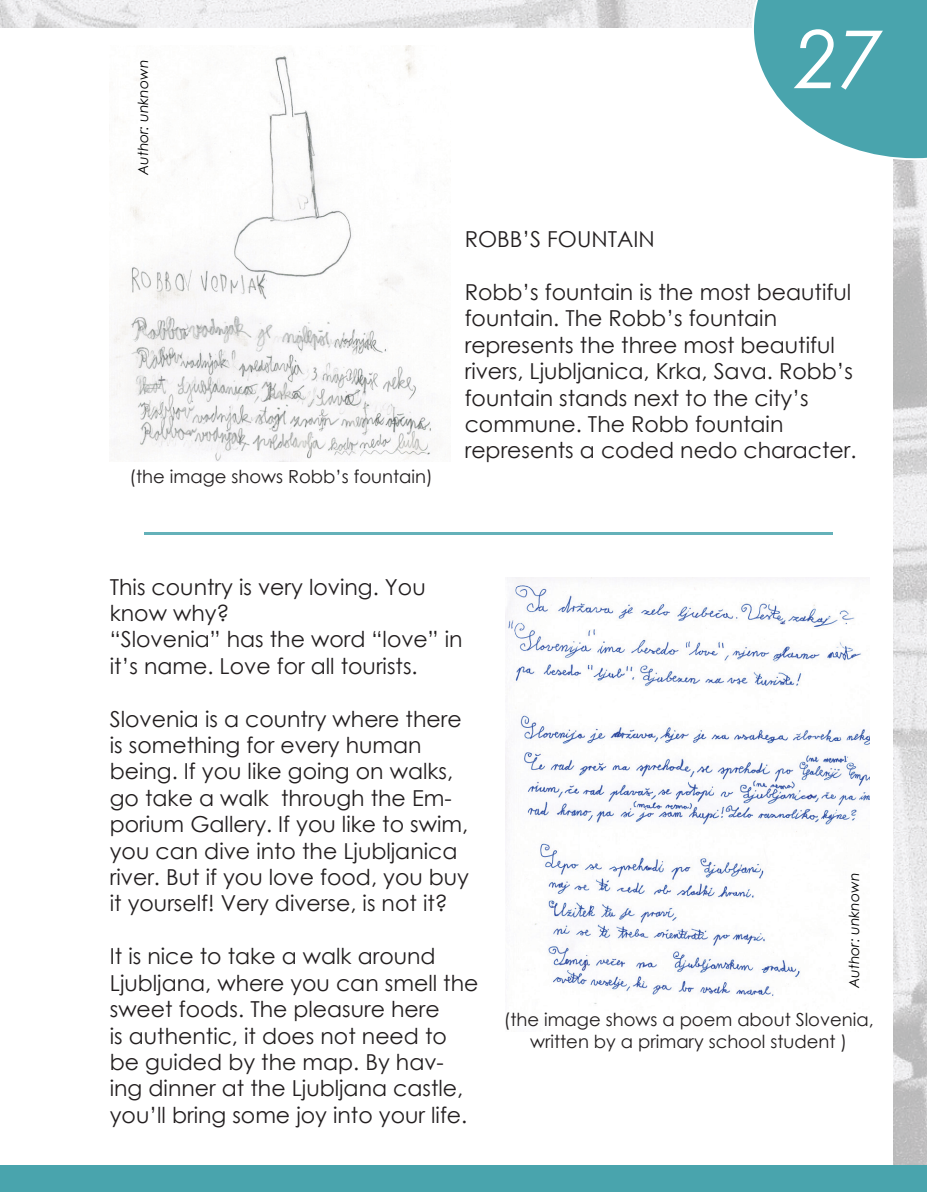
<style>
.page{position:relative;width:927px;height:1192px;background:#fff}
.page>*{position:absolute;margin:0;border:0;box-sizing:border-box;transform-origin:0 0}
.Paragraph_Style_1{font:italic 80px "Century Gothic";color:#fff}
.t1{font:22px/26.4px "Century Gothic";color:#231f20}
.t2{font:18px/21.6px "Century Gothic";color:#231f20;text-align:center}
.t3{font:italic 14px "Century Gothic";color:#000}
</style>
<div class="page">
<img style="left:0;top:0;width:927px;height:1165px">
<div style="left:0;top:28px;width:893px;height:1164px;background:#fff"></div>
<div style="left:0;top:1165px;width:927px;height:27px;background:#49a4ad"></div>
<img style="left:505px;top:578px;width:365px;height:426px">
<svg style="left:144px;top:532px;width:689px;height:2px"></svg>
<img style="left:110px;top:45px;width:325px;height:416px">
<svg style="left:752px;top:0;width:175px;height:160px"></svg>
<p class="t3" style="left:133px;top:175px;width:117px;rotate:-90deg">Author: unknown</p>
<p class="t2" style="left:129px;top:466px;width:305px">(the image shows Robb’s fountain)</p>
<p class="Paragraph_Style_1" style="left:795px;top:3px;width:90px">27</p>
<p class="t1" style="left:465px;top:226px;width:191px">ROBB’S FOUNTAIN</p>
<p class="t1" style="left:465px;top:278px;width:393px">Robb’s fountain is the most beautiful fountain. The Robb’s fountain represents the three most beautiful rivers, Ljubljanica, Krka, Sava. Robb’s fountain stands next to the city’s commune. The Robb fountain represents a coded nedo character.</p>
<p class="t1" style="left:110px;top:573px;width:317px">This country is very loving. You know why?</p>
<p class="t1" style="left:110px;top:626px;width:354px">“Slovenia” has the word “love” in it’s name. Love for all tourists.</p>
<p class="t1" style="left:110px;top:705px;width:361px">Slovenia is a country where there is something for every human being. If you like going on walks, go take a walk through the Em&shy;porium Gallery. If you like to swim, you can dive into the Ljubljanica river. But if you love food, you buy it yourself! Very diverse, is not it?</p>
<p class="t1" style="left:110px;top:942px;width:370px">It is nice to take a walk around<br>Ljubljana, where you can smell the sweet foods. The pleasure here<br>is authentic, it does not need to be guided by the map. By hav&shy;ing dinner at the Ljubljana castle, you’ll bring some joy into your life.</p>
<p class="t3" style="left:844px;top:988px;width:117px;rotate:-90deg">Author: unknown</p>
<p class="t2" style="left:504px;top:1009px;width:371px">(the image shows a poem about Slovenia, written by a primary school student )</p>
</div>
